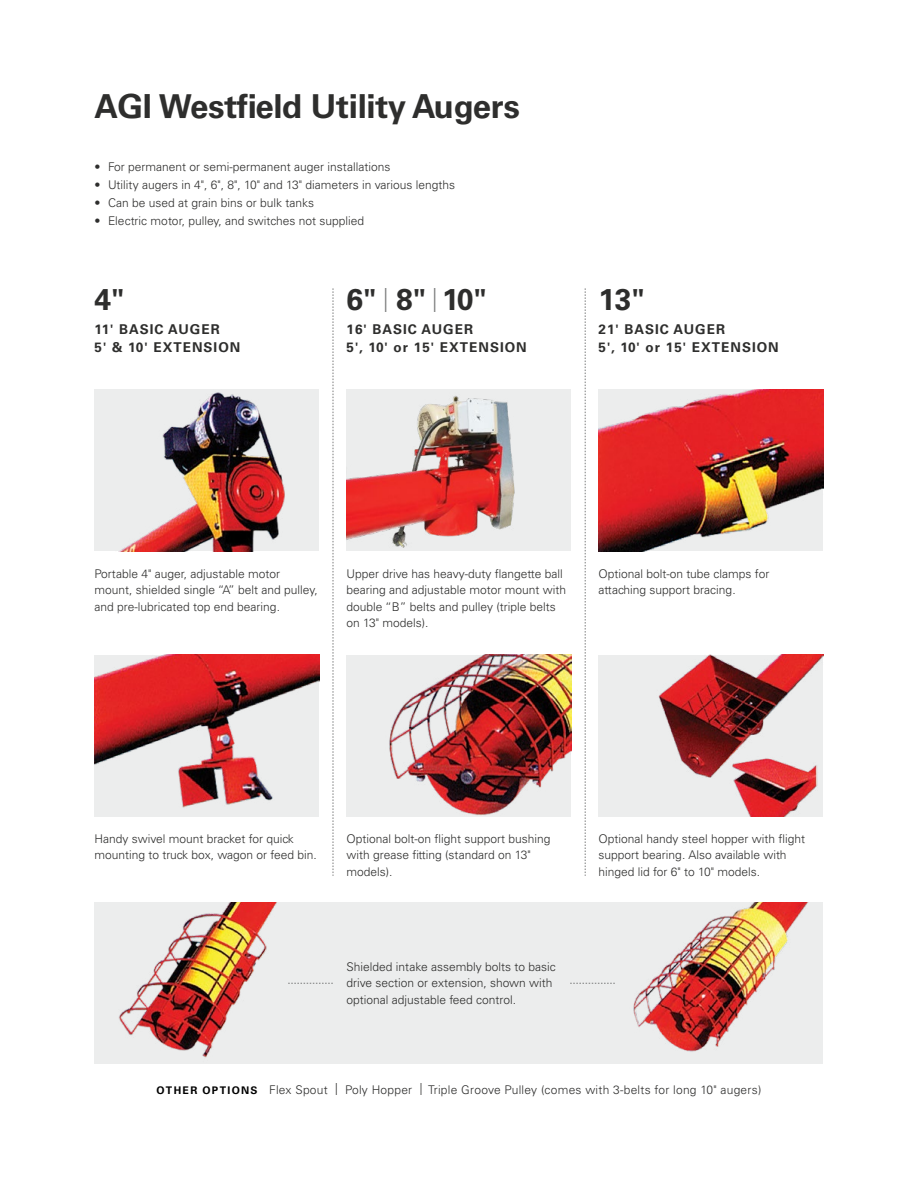
<style>
.page{position:relative;width:918px;height:1188px;background:#fff}
.page>*{position:absolute;margin:0;border:0;box-sizing:border-box;transform-origin:0 0}
.t1{font:700 33px "Univers LT Std";letter-spacing:-.01em;color:#2e2e2d}
.t2{font:700 30px "Univers LT Std";color:#2e2e2d}
.t3{font:700 13.5px/18px "Univers LT Std";letter-spacing:.075em;color:#2e2e2d}
.t4{font:300 12px/16.5px "Univers LT Std";color:#2e2e2d}
.t5{font:300 12px "Univers LT Std";letter-spacing:.02em;color:#2e2e2d}
.s1{font-weight:300;font-stretch:condensed;font-size:24px;color:#7c7d7d}
.s2{font-weight:700;font-size:10.5px;color:#000}
</style>
<div class="page">
<div style="left:94px;top:390px;width:226px;height:161px;background:#eceded"></div>
<img style="left:120px;top:392px;width:165px;height:159px">
<div style="left:346px;top:390px;width:226px;height:161px;background:#eceded"></div>
<img style="left:346px;top:396px;width:169px;height:152px">
<img style="left:598px;top:390px;width:226px;height:161px">
<div style="left:94px;top:902px;width:226px;height:162px;background:#eceded"></div>
<img style="left:119px;top:902px;width:158px;height:156px">
<img style="left:94px;top:655px;width:225px;height:161px">
<div style="left:346px;top:655px;width:226px;height:161px;background:#eceded"></div>
<img style="left:389px;top:655px;width:183px;height:161px">
<div style="left:598px;top:655px;width:226px;height:161px;background:#eceded"></div>
<img style="left:658px;top:655px;width:165px;height:161px">
<div style="left:320px;top:902px;width:504px;height:162px;background:#eceded"></div>
<img style="left:633px;top:902px;width:176px;height:150px">
<svg style="left:333px;top:288px;width:1px;height:588px"></svg>
<svg style="left:585px;top:288px;width:1px;height:588px"></svg>
<svg style="left:288px;top:983px;width:45px;height:1px"></svg>
<svg style="left:570px;top:983px;width:45px;height:1px"></svg>
<h1 class="t1" style="left:94px;top:87px;width:427px">AGI Westfield Utility Augers</h1>
<p class="t4" style="left:94px;top:159px;width:298px">• For permanent or semi-permanent auger installations</p>
<p class="t4" style="left:94px;top:177px;width:362px">• Utility augers in 4", 6", 8", 10" and 13" diameters in various lengths</p>
<p class="t4" style="left:94px;top:195px;width:221px">• Can be used at grain bins or bulk tanks</p>
<p class="t4" style="left:94px;top:213px;width:271px">• Electric motor, pulley, and switches not supplied</p>
<h2 class="t2" style="left:94px;top:282px;width:32px">4"</h2>
<p class="t3" style="left:94px;top:321px;width:147px">11' BASIC AUGER<br>5' &amp; 10' EXTENSION</p>
<h2 class="t2" style="left:346px;top:282px;width:142px">6" <span class="s1">|</span> 8" <span class="s1">|</span> 10"</h2>
<p class="t3" style="left:346px;top:321px;width:182px">16' BASIC AUGER<br>5', 10' or 15' EXTENSION</p>
<h2 class="t2" style="left:598px;top:282px;width:48px">13"</h2>
<p class="t3" style="left:598px;top:321px;width:182px">21' BASIC AUGER<br>5', 10' or 15' EXTENSION</p>
<p class="t4" style="left:94px;top:565px;width:225px">Portable 4" auger, adjustable motor mount, shielded single “A” belt and pulley, and pre-lubricated top end bearing.</p>
<p class="t4" style="left:346px;top:565px;width:221px">Upper drive has heavy-duty flangette ball bearing and adjustable motor mount with double “B” belts and pulley (triple belts on 13" models).</p>
<p class="t4" style="left:598px;top:565px;width:172px">Optional bolt-on tube clamps for attaching support bracing.</p>
<p class="t4" style="left:94px;top:830px;width:224px">Handy swivel mount bracket for quick mounting to truck box, wagon or feed bin.</p>
<p class="t4" style="left:346px;top:830px;width:206px">Optional bolt-on flight support bushing with grease fitting (standard on 13" models).</p>
<p class="t4" style="left:598px;top:830px;width:208px">Optional handy steel hopper with flight support bearing. Also available with hinged lid for 6" to 10" models.</p>
<p class="t4" style="left:346px;top:958px;width:211px">Shielded intake assembly bolts to basic drive section or extension, shown with optional adjustable feed control.</p>
<p class="t5" style="left:157px;top:1082px;width:606px"><span class="s2">OTHER OPTIONS</span> Flex Spout | Poly Hopper | Triple Groove Pulley (comes with 3-belts for long 10" augers)</p>
</div>
